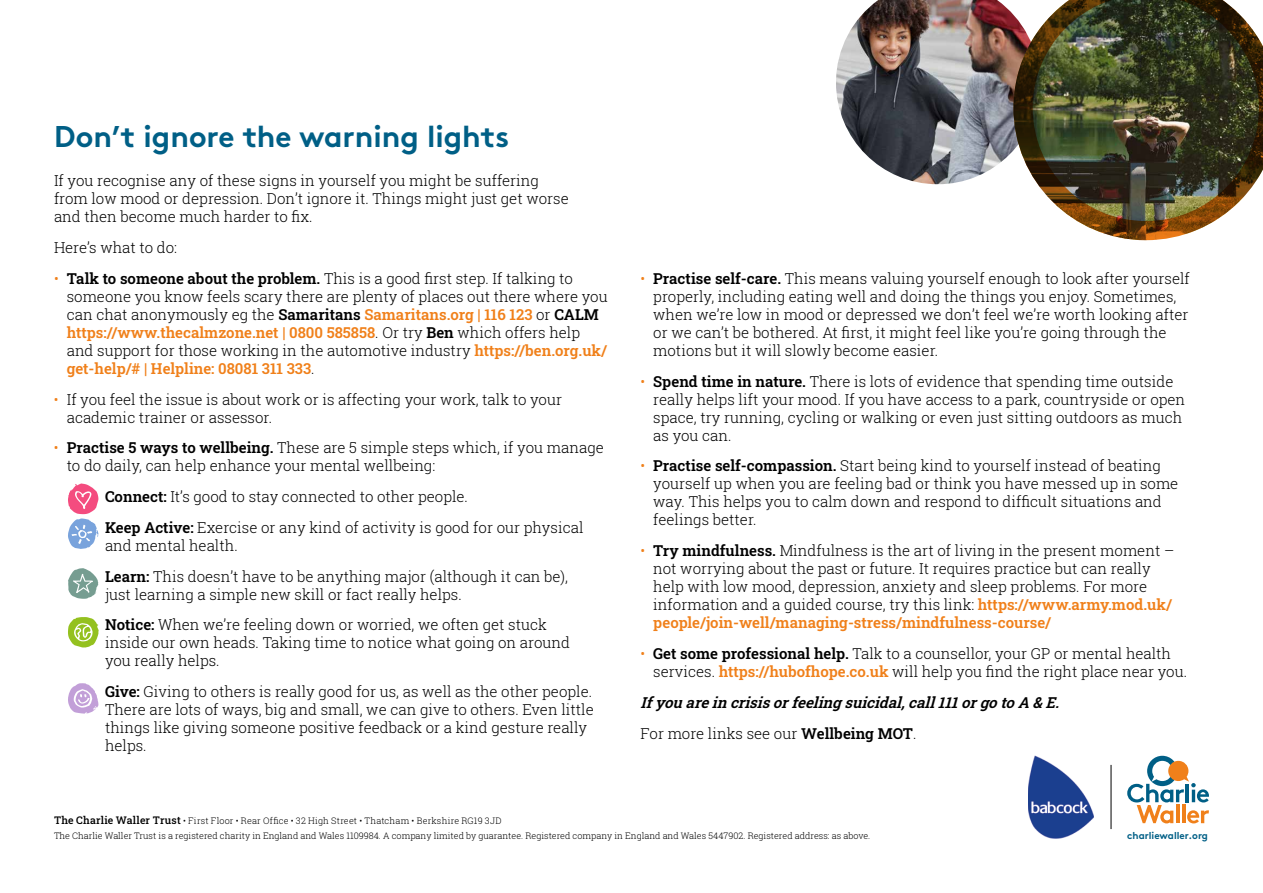
<style>
.page{position:relative;width:1263px;height:893px;background:#fff}
.page>*{position:absolute;margin:0;border:0;box-sizing:border-box;transform-origin:0 0}
.t1{font:700 30px "Brown";color:#005f86}
.t2{font:300 15px/18px "Roboto Slab";color:#000}
.t3{font:italic 600 15px/30.8px "Roboto Slab";color:#000}
.t4{font:700 9.9px "Brown";color:#005f86}
.t5{font:300 9px/14.7px "Roboto Slab";color:#000}
.s1{color:#f0801a}
.s2{font-weight:600}
.s3{font-weight:600;color:#f0801a}
.s4{font-weight:300;font-style:normal}
.s5{font-style:normal}
.s6{font-weight:500;font-size:10.5px}
</style>
<div class="page">
<img style="left:836px;top:0;width:177px;height:184px">
<img style="left:1013px;top:0;width:250px;height:240px">
<svg style="left:1127px;top:756px;width:82px;height:67px"></svg>
<img style="left:1028px;top:756px;width:66px;height:82px">
<hr style="left:1111px;top:765px;width:1px;height:64px;background:#000">
<svg style="left:68px;top:683px;width:30px;height:31px"></svg>
<svg style="left:68px;top:568px;width:30px;height:31px"></svg>
<svg style="left:68px;top:483px;width:31px;height:66px"></svg>
<svg style="left:68px;top:617px;width:31px;height:30px"></svg>
<h1 class="t1" style="left:54px;top:112px;width:457px">Don’t ignore the warning lights</h1>
<p class="t2" style="left:54px;top:172px;width:516px">If you recognise any of these signs in yourself you might be suffering from low mood or depression. Don’t ignore it. Things might just get worse and then become much harder to fix.</p>
<p class="t2" style="left:54px;top:238px;width:125px">Here’s what to do:</p>
<p class="t2" style="left:67px;top:269px;width:542px;text-indent:-13px"><span class="s1">•</span> <span class="s2">Talk to someone about the problem.</span> This is a good first step. If talking to someone you know feels scary there are plenty of places out there where you can chat anonymously eg the <span class="s2">Samaritans</span> <span class="s3">Samaritans.org | 116 123</span> or <span class="s2">CALM </span><span class="s3">https://www.thecalmzone.net | 0800 585858</span>. Or try <span class="s2">Ben</span> which offers help and support for those working in the automotive industry <span class="s3">https://ben.org.uk/ get-help/# | Helpline: 08081 311 333</span>.</p>
<p class="t2" style="left:67px;top:390px;width:497px;text-indent:-13px"><span class="s1">•</span> If you feel the issue is about work or is affecting your work, talk to your academic trainer or assessor.</p>
<p class="t2" style="left:67px;top:439px;width:539px;text-indent:-13px"><span class="s1">•</span> <span class="s2">Practise 5 ways to wellbeing.</span> These are 5 simple steps which, if you manage to do daily, can help enhance your mental wellbeing:</p>
<p class="t2" style="left:105px;top:481px;width:480px;line-height:30.8px"><span class="s2">Connect:</span> It’s good to stay connected to other people.<br><span class="s2">Keep Active:</span> Exercise or any kind of activity is good for our physical</p>
<p class="t2" style="left:105px;top:530px;width:465px;line-height:30.8px">and mental health.<br><span class="s2">Learn:</span> This doesn’t have to be anything major (although it can be),</p>
<p class="t2" style="left:105px;top:578px;width:443px;line-height:30.8px">just learning a simple new skill or fact really helps.<br><span class="s2">Notice:</span> When we’re feeling down or worried, we often get stuck</p>
<p class="t2" style="left:105px;top:634px;width:466px">inside our own heads. Taking time to notice what going on around you really helps.</p>
<p class="t2" style="left:105px;top:682px;width:490px"><span class="s2">Give:</span> Giving to others is really good for us, as well as the other people.<br>There are lots of ways, big and small, we can give to others. Even little things like giving someone positive feedback or a kind gesture really helps.</p>
<p class="t2" style="left:653px;top:269px;width:538px;text-indent:-13px"><span class="s1">•</span> <span class="s2">Practise self-care.</span> This means valuing yourself enough to look after yourself properly, including eating well and doing the things you enjoy. Sometimes, when we’re low in mood or depressed we don’t feel we’re worth looking after or we can’t be bothered. At first, it might feel like you’re going through the motions but it will slowly become easier.</p>
<p class="t2" style="left:653px;top:372px;width:533px;text-indent:-13px"><span class="s1">•</span> <span class="s2">Spend time in nature.</span> There is lots of evidence that spending time outside really helps lift your mood. If you have access to a park, countryside or open space, try running, cycling or walking or even just sitting outdoors as much as you can.</p>
<p class="t2" style="left:653px;top:457px;width:527px;text-indent:-13px"><span class="s1">•</span> <span class="s2">Practise self-compassion.</span> Start being kind to yourself instead of beating yourself up when you are feeling bad or think you have messed up in some way. This helps you to calm down and respond to difficult situations and feelings better.</p>
<p class="t2" style="left:653px;top:541px;width:523px;text-indent:-13px"><span class="s1">•</span> <span class="s2">Try mindfulness.</span> Mindfulness is the art of living in the present moment – not worrying about the past or future. It requires practice but can really help with low mood, depression, anxiety and sleep problems. For more information and a guided course, try this link: <span class="s3">https://www.army.mod.uk/ people/join-well/managing-stress/mindfulness-course/</span></p>
<p class="t2" style="left:653px;top:644px;width:535px;text-indent:-13px"><span class="s1">•</span> <span class="s2">Get some professional help.</span> Talk to a counsellor, your GP or mental health services. <span class="s3">https://hubofhope.co.uk</span> will help you find the right place near you.</p>
<p class="t3" style="left:640px;top:687px;width:425px">Ifyouareincrisisorfeelingsuicidal,call111orgotoA &amp;E.<br><span class="s4">For more links see our</span> <span class="s5">Wellbeing MOT</span><span class="s4">.</span></p>
<p class="t5" style="left:54px;top:813px;width:818px"><span class="s6">The Charlie Waller Trust</span> • First Floor • Rear Office • 32 High Street • Thatcham • Berkshire RG19 3JD<br>The Charlie Waller Trust is a registered charity in England and Wales 1109984. A company limited by guarantee. Registered company in England and Wales 5447902. Registered address: as above.</p>
<p class="t4" style="left:1127px;top:827px;width:82px">charliewaller.org</p>
</div>
